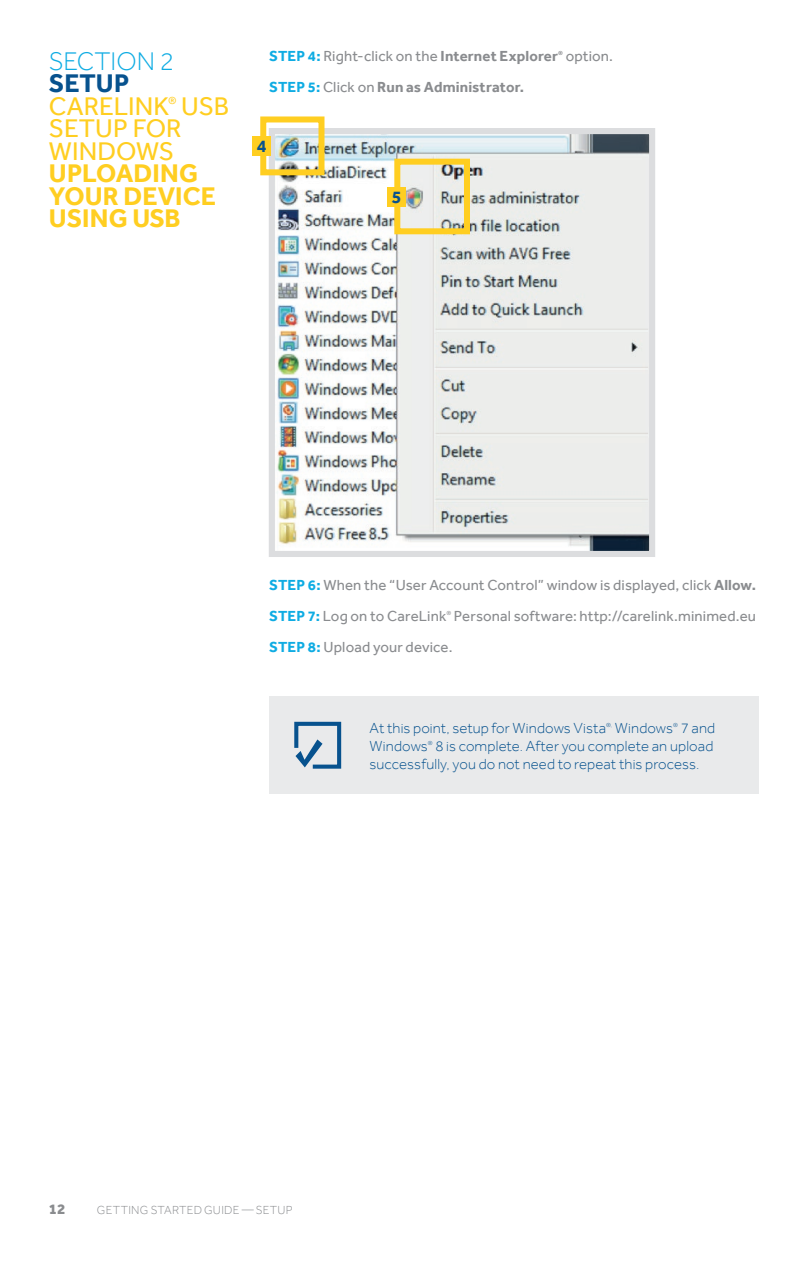
<style>
.page{position:relative;width:808px;height:1263px;background:#fff}
.page>*{position:absolute;margin:0;border:0;box-sizing:border-box;transform-origin:0 0}
.t1{font:700 26.25px/22.5px "Effra";letter-spacing:.005em;color:#ffce21}
.t2{font:26.25px/22.5px "Effra";color:#ffce21}
.t3{font:300 26.25px "Effra";letter-spacing:-.005em;color:#0face3}
.t4{font:700 26.25px "Effra";color:#07528e}
.t5{font:700 18px "Effra";color:#07528e}
.t6{font:15px/30.8px "Effra";letter-spacing:.01em;color:#8a8c8f}
.t7{font:300 15px/18px "Effra";letter-spacing:.01em;color:#07528e}
.t8{font:700 15px "Effra";letter-spacing:.01em;color:#8a8c8f}
.t9{font:800 15px "Effra";color:#8a8c8f}
.t10{font:300 12px "Effra";letter-spacing:.02em;color:#8a8c8f}
.t11{font:10.5px "Effra";color:#ffce21}
.t12{font:300 6px "Effra";color:#07528e}
.t13{font:700 6px "Effra";color:#8a8c8f}
.t14{font:6px "Effra";color:#8a8c8f}
.s1{font-weight:700;color:#0face3}
.s2{font-weight:700}
.s3{color:#0face3}
.s4{font-weight:400}
</style>
<div class="page">
<img style="left:266px;top:125px;width:389px;height:432px">
<div style="left:260px;top:116px;width:64px;height:59px;border:6px solid #ffce21"></div>
<div style="left:253px;top:137px;width:18px;height:19px;background:#ffce21"></div>
<div style="left:394px;top:159px;width:76px;height:75px;border:6px solid #ffce21"></div>
<div style="left:388px;top:187px;width:18px;height:20px;background:#ffce21"></div>
<div style="left:269px;top:696px;width:490px;height:98px;background:#e9eaeb"></div>
<svg style="left:294px;top:721px;width:48px;height:48px"></svg>
<h1 class="t3" style="left:49px;top:46px;width:127px">SECTION 2</h1>
<h1 class="t4" style="left:49px;top:68px;width:82px">SETUP</h1>
<h1 class="t2" style="left:49px;top:95px;width:122px">CARELINK</h1>
<p class="t11" style="left:168px;top:95px;width:10px">®</p>
<h1 class="t2" style="left:49px;top:95px;width:182px;text-indent:132px">USB<br>SETUP FOR<br>WINDOWS</h1>
<h1 class="t1" style="left:49px;top:162px;width:168px">UPLOADING<br>YOUR DEVICE<br>USING USB</h1>
<p class="t6" style="left:269px;top:40px;width:290px"><span class="s1">STEP 4:</span> Right-click on the <span class="s2">Internet Explorer</span></p>
<p class="t13" style="left:558px;top:49px;width:6px">®</p>
<p class="t6" style="left:566px;top:40px;width:49px">option.</p>
<p class="t8" style="left:269px;top:78px;width:256px"><span class="s3">STEP 5:</span> <span class="s4">Click on</span> Run as Administrator.</p>
<p class="t5" style="left:257px;top:135px;width:11px">4</p>
<p class="t5" style="left:392px;top:186px;width:11px">5</p>
<p class="t6" style="left:269px;top:570px;width:488px"><span class="s1">STEP 6:</span> When the “User Account Control” window is displayed, click <span class="s2">Allow.<br></span><span class="s1">STEP 7:</span> Log on to CareLink</p>
<p class="t14" style="left:446px;top:610px;width:6px">®</p>
<p class="t6" style="left:454px;top:601px;width:304px">Personal software: http://carelink.minimed.eu</p>
<p class="t6" style="left:269px;top:631px;width:185px"><span class="s1">STEP 8:</span> Upload your device.</p>
<p class="t7" style="left:370px;top:719px;width:238px">At this point, setup for Windows Vista</p>
<p class="t12" style="left:606px;top:722px;width:8px">®,</p>
<p class="t7" style="left:615px;top:719px;width:60px">Windows</p>
<p class="t12" style="left:673px;top:722px;width:6px">®</p>
<p class="t7" style="left:681px;top:719px;width:36px">7 and</p>
<p class="t7" style="left:370px;top:737px;width:60px">Windows</p>
<p class="t12" style="left:428px;top:740px;width:6px">®</p>
<p class="t7" style="left:370px;top:737px;width:345px;text-indent:66px">8 is complete. After you complete an upload successfully, you do not need to repeat this process.</p>
<p class="t9" style="left:49px;top:1200px;width:18px">12</p>
<p class="t10" style="left:97px;top:1203px;width:196px">Getting started g uide — setup</p>
</div>
